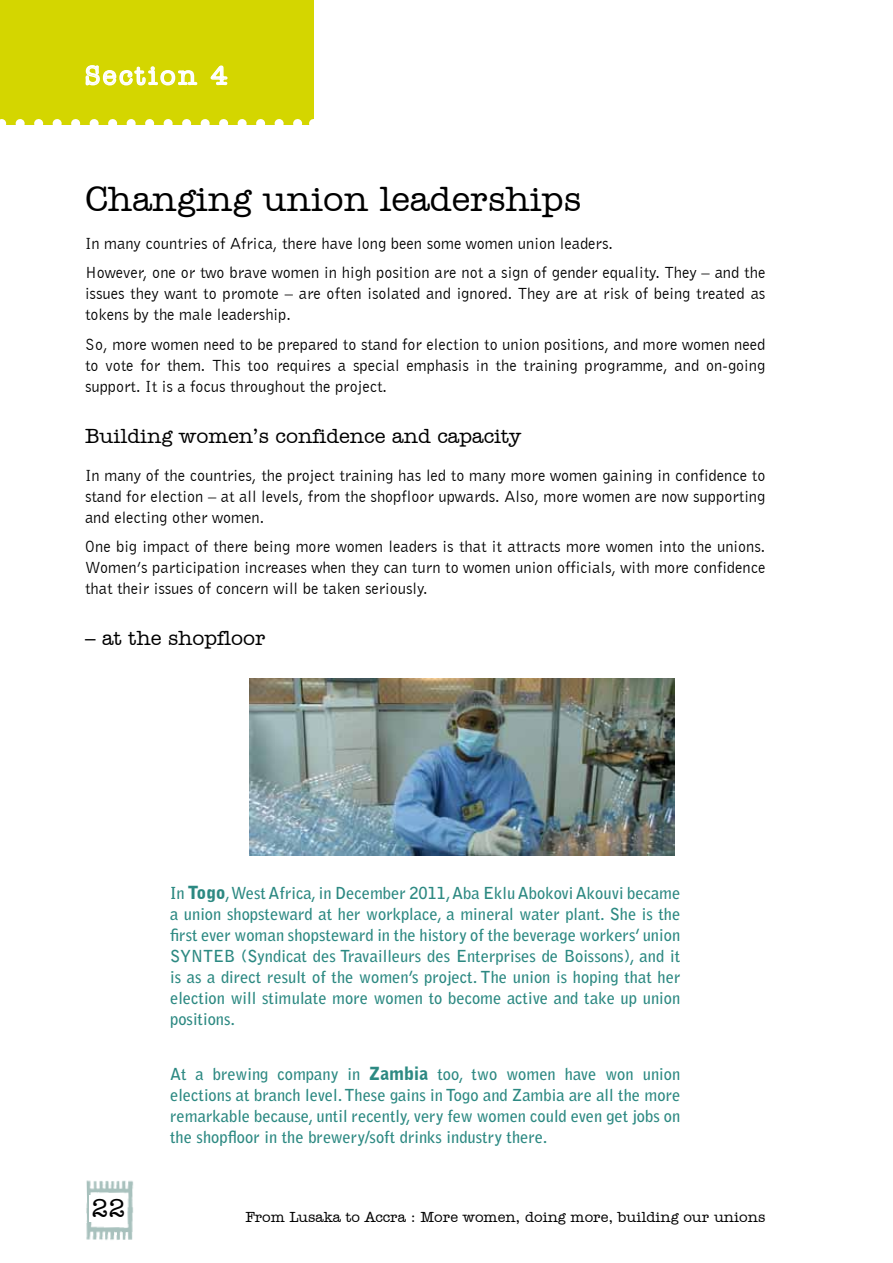
<style>
.page{position:relative;width:893px;height:1263px;background:#fff}
.page>*{position:absolute;margin:0;border:0;box-sizing:border-box;transform-origin:0 0}
.t1{font:500 36px "Amer Typewriter IT Cby BT";color:#000}
.t2{font:500 27px "Amer Typewriter IT Cby BT";letter-spacing:.1em;color:#fff}
.t3{font:500 27px "Amer Typewriter IT Cby BT";color:#000}
.t4{font:500 21px "Amer Typewriter IT Cby BT";color:#000}
.t5{font:16.5px/21px "Bell Gothic BT";color:#000;text-align:justify}
.t6{font:700 16.5px/21px "Bell Gothic Std";color:#2c8982;text-align:justify}
.t7{font:500 15px "Amer Typewriter IT Cby BT";color:#000}
.s1{font-family:"Bell Gothic BT";font-weight:900;font-size:18px}
</style>
<div class="page">
<img style="left:86px;top:1180px;width:48px;height:27px">
<img style="left:86px;top:1207px;width:47px;height:33px">
<div style="left:90px;top:1195px;width:37px;height:26px;background:#fff"></div>
<div style="left:0;top:0;width:313px;height:124px;background:#d4d600"></div>
<svg style="left:0;top:119px;width:304px;height:6px"></svg>
<svg style="left:85px;top:65px;width:113px;height:21px"></svg>
<svg style="left:210px;top:65px;width:18px;height:21px"></svg>
<img style="left:249px;top:679px;width:426px;height:176px">
<h2 class="t2" style="left:85px;top:59px;width:144px">Section 4</h2>
<h1 class="t1" style="left:85px;top:177px;width:498px">Changing union leaderships</h1>
<p class="t5" style="left:85px;top:228px;width:682px;line-height:29.5px">In many countries of Africa, there have long been some women union leaders.<br>However, one or two brave women in high position are not a sign of gender equality. They – and the</p>
<p class="t5" style="left:85px;top:283px;width:682px">issues they want to promote – are often isolated and ignored. They are at risk of being treated as tokens by the male leadership.</p>
<p class="t5" style="left:85px;top:334px;width:682px">So, more women need to be prepared to stand for election to union positions, and more women need to vote for them. This too requires a special emphasis in the training programme, and on-going support. It is a focus throughout the project.</p>
<p class="t4" style="left:85px;top:423px;width:437px">Building women’s confidence and capacity</p>
<p class="t5" style="left:85px;top:464px;width:682px">In many of the countries, the project training has led to many more women gaining in confidence to stand for election – at all levels, from the shopfloor upwards. Also, more women are now supporting and electing other women.</p>
<p class="t5" style="left:85px;top:536px;width:682px">One big impact of there being more women leaders is that it attracts more women into the unions.<br>Women’s participation increases when they can turn to women union officials, with more confidence that their issues of concern will be taken seriously.</p>
<p class="t4" style="left:85px;top:625px;width:182px">– at the shopfloor</p>
<h2 class="t3" style="left:91px;top:1191px;width:36px">22</h2>
<p class="t6" style="left:170px;top:883px;width:512px">In <span class="s1">Togo</span>, West Africa, in December 2011, Aba Eklu Abokovi Akouvi became a union shopsteward at her workplace, a mineral water plant. She is the first ever woman shopsteward in the history of the beverage workers’ union SYNTEB (Syndicat des Travailleurs des Enterprises de Boissons), and it is as a direct result of the women’s project. The union is hoping that her election will stimulate more women to become active and take up union positions.</p>
<p class="t6" style="left:170px;top:1064px;width:512px">At a brewing company in <span class="s1">Zambia</span> too, two women have won union elections at branch level. These gains in Togo and Zambia are all the more remarkable because, until recently, very few women could even get jobs on the shopfloor in the brewery/soft drinks industry there.</p>
<p class="t7" style="left:245px;top:1208px;width:521px">From Lusaka to Accra : More women, doing more, building our unions</p>
</div>
